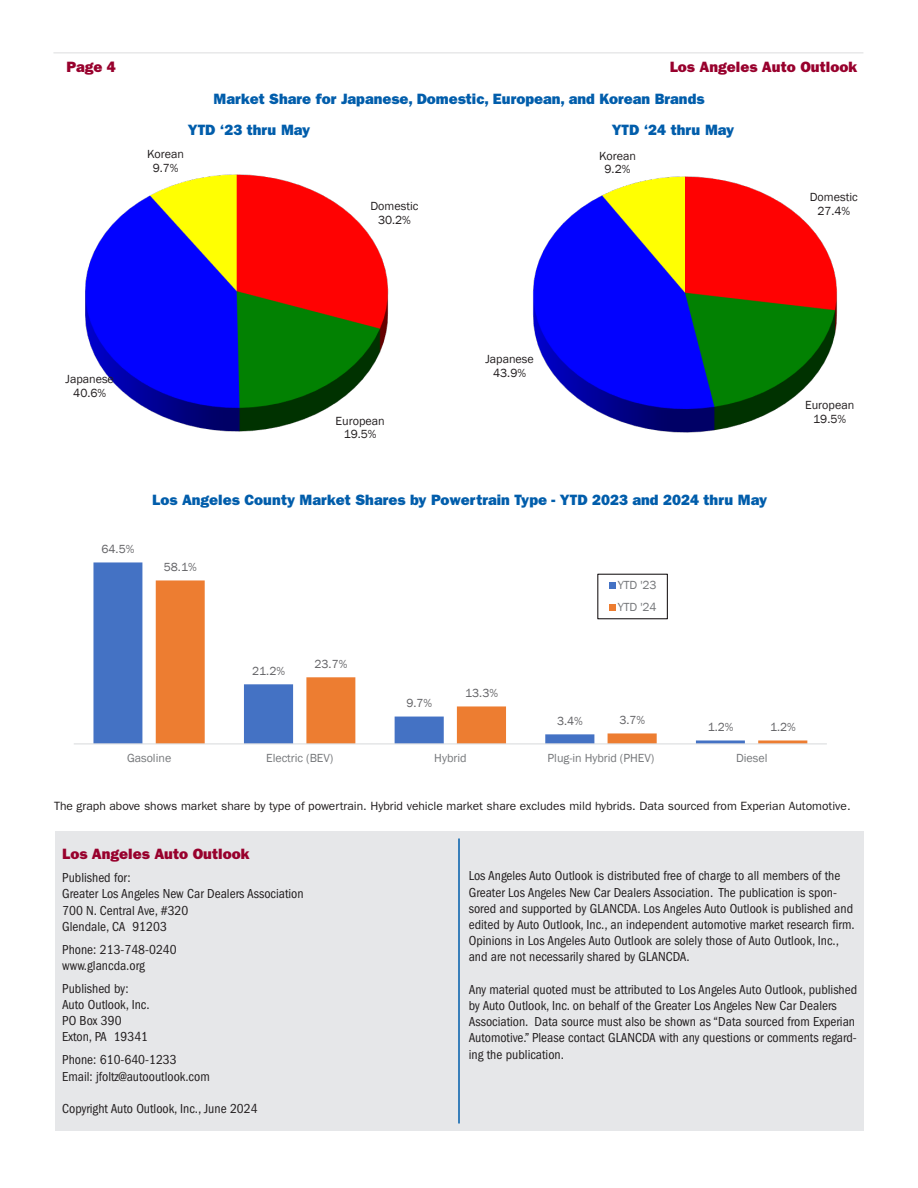
<style>
.page{position:relative;width:918px;height:1188px;background:#fff}
.page>*{position:absolute;margin:0;border:0;box-sizing:border-box;transform-origin:0 0}
.Graph_and_Table_Headers{font:15px "ITC Franklin Gothic Std Hvy";color:#015dab}
.t1{font:15px "ITC Franklin Gothic Std Hvy";color:#98012d}
.t2{font:condensed 13.5px/16.2px "ITC Franklin Gothic Std";color:#231f20}
.t3{font:12.15px/13.8px "Franklin Gothic";color:#231f20;text-align:center}
.Body{font:12px "ITC Franklin Gothic Std";color:#231f20}
.t4{font:12px/22.2px "Franklin Gothic";color:#76787b}
.t5{font:12px "Franklin Gothic";letter-spacing:-.005em;color:#636366}
</style>
<div class="page">
<img style="left:85px;top:174px;width:304px;height:258px">
<img style="left:533px;top:176px;width:304px;height:257px">
<div style="left:56px;top:831px;width:808px;height:300px;background:#e6e7e9"></div>
<hr style="left:53px;top:52px;width:810px;height:1px;background:#dcdddf">
<hr style="left:458px;top:838px;width:2px;height:285px;background:#015dab">
<svg style="left:93px;top:562px;width:575px;height:181px"></svg>
<svg style="left:156px;top:580px;width:651px;height:163px"></svg>
<hr style="left:74px;top:743px;width:753px;height:1px;background:#dcdddf">
<div style="left:597px;top:574px;width:71px;height:45px;border:1px solid #231f20"></div>
<svg style="left:609px;top:582px;width:6px;height:6px"></svg>
<svg style="left:609px;top:605px;width:6px;height:6px"></svg>
<p class="t1" style="left:67px;top:58px;width:51px">Page 4</p>
<p class="t1" style="left:670px;top:58px;width:189px">Los Angeles Auto Outlook</p>
<p class="Graph_and_Table_Headers" style="left:214px;top:90px;width:492px">Market Share for Japanese, Domestic, European, and Korean Brands</p>
<p class="Graph_and_Table_Headers" style="left:188px;top:121px;width:124px">YTD ‘23 thru May</p>
<p class="Graph_and_Table_Headers" style="left:612px;top:121px;width:124px">YTD ‘24 thru May</p>
<p class="t3" style="left:147px;top:148px;width:39px">Korean<br>9.7%</p>
<p class="t3" style="left:371px;top:199px;width:50px">Domestic<br>30.2%</p>
<p class="t3" style="left:599px;top:149px;width:39px">Korean<br>9.2%</p>
<p class="t3" style="left:810px;top:191px;width:50px">Domestic<br>27.4%</p>
<p class="t3" style="left:66px;top:372px;width:50px">Japanese<br>40.6%</p>
<p class="t3" style="left:336px;top:414px;width:51px">European<br>19.5%</p>
<p class="t3" style="left:485px;top:353px;width:50px">Japanese<br>43.9%</p>
<p class="t3" style="left:805px;top:398px;width:51px">European<br>19.5%</p>
<p class="t5" style="left:102px;top:542px;width:34px">64.5%</p>
<p class="Graph_and_Table_Headers" style="left:152px;top:491px;width:616px">Los Angeles County Market Shares by Powertrain Type - YTD 2023 and 2024 thru May</p>
<p class="t5" style="left:164px;top:560px;width:34px">58.1%</p>
<p class="t4" style="left:618px;top:574px;width:40px">YTD '23<br>YTD '24</p>
<p class="t5" style="left:252px;top:664px;width:34px">21.2%</p>
<p class="t5" style="left:315px;top:656px;width:34px">23.7%</p>
<p class="t5" style="left:406px;top:696px;width:27px">9.7%</p>
<p class="t5" style="left:465px;top:686px;width:34px">13.3%</p>
<p class="t5" style="left:557px;top:714px;width:27px">3.4%</p>
<p class="t5" style="left:619px;top:713px;width:27px">3.7%</p>
<p class="t5" style="left:708px;top:720px;width:27px">1.2%</p>
<p class="t5" style="left:770px;top:720px;width:27px">1.2%</p>
<p class="t4" style="left:127px;top:747px;width:46px">Gasoline</p>
<p class="t4" style="left:266px;top:747px;width:69px">Electric (BEV)</p>
<p class="t4" style="left:434px;top:747px;width:34px">Hybrid</p>
<p class="t4" style="left:548px;top:747px;width:108px">Plug-in Hybrid (PHEV)</p>
<p class="t4" style="left:736px;top:747px;width:33px">Diesel</p>
<p class="Body" style="left:54px;top:799px;width:798px">The graph above shows market share by type of powertrain. Hybrid vehicle market share excludes mild hybrids. Data sourced from Experian Automotive.</p>
<p class="t1" style="left:62px;top:845px;width:189px">Los Angeles Auto Outlook</p>
<p class="t2" style="left:62px;top:870px;width:70px">Published for:</p>
<p class="t2" style="left:62px;top:886px;width:243px">Greater Los Angeles New Car Dealers Association</p>
<p class="t2" style="left:62px;top:902px;width:128px">700 N. Central Ave, #320</p>
<p class="t2" style="left:62px;top:918px;width:106px">Glendale, CA 91203</p>
<p class="t2" style="left:62px;top:941px;width:116px">Phone: 213-748-0240</p>
<p class="t2" style="left:62px;top:958px;width:84px">www.glancda.org</p>
<p class="t2" style="left:62px;top:980px;width:68px">Published by:</p>
<p class="t2" style="left:62px;top:997px;width:89px">Auto Outlook, Inc.</p>
<p class="t2" style="left:62px;top:1013px;width:61px">PO Box 390</p>
<p class="t2" style="left:62px;top:1029px;width:87px">Exton, PA 19341</p>
<p class="t2" style="left:62px;top:1052px;width:116px">Phone: 610-640-1233</p>
<p class="t2" style="left:62px;top:1068px;width:149px">Email: jfoltz@autooutlook.com</p>
<p class="t2" style="left:62px;top:1101px;width:197px">Copyright Auto Outlook, Inc., June 2024</p>
<p class="t2" style="left:469px;top:868px;width:388px">Los Angeles Auto Outlook is distributed free of charge to all members of the Greater Los Angeles New Car Dealers Association. The publication is spon&shy;sored and supported by GLANCDA. Los Angeles Auto Outlook is published and edited by Auto Outlook, Inc., an independent automotive market research firm.<br>Opinions in Los Angeles Auto Outlook are solely those of Auto Outlook, Inc., and are not necessarily shared by GLANCDA.</p>
<p class="t2" style="left:469px;top:981px;width:390px">Any material quoted must be attributed to Los Angeles Auto Outlook, published by Auto Outlook, Inc. on behalf of the Greater Los Angeles New Car Dealers Association. Data source must also be shown as “Data sourced from Experian Automotive.” Please contact GLANCDA with any questions or comments regard&shy;ing the publication.</p>
</div>
